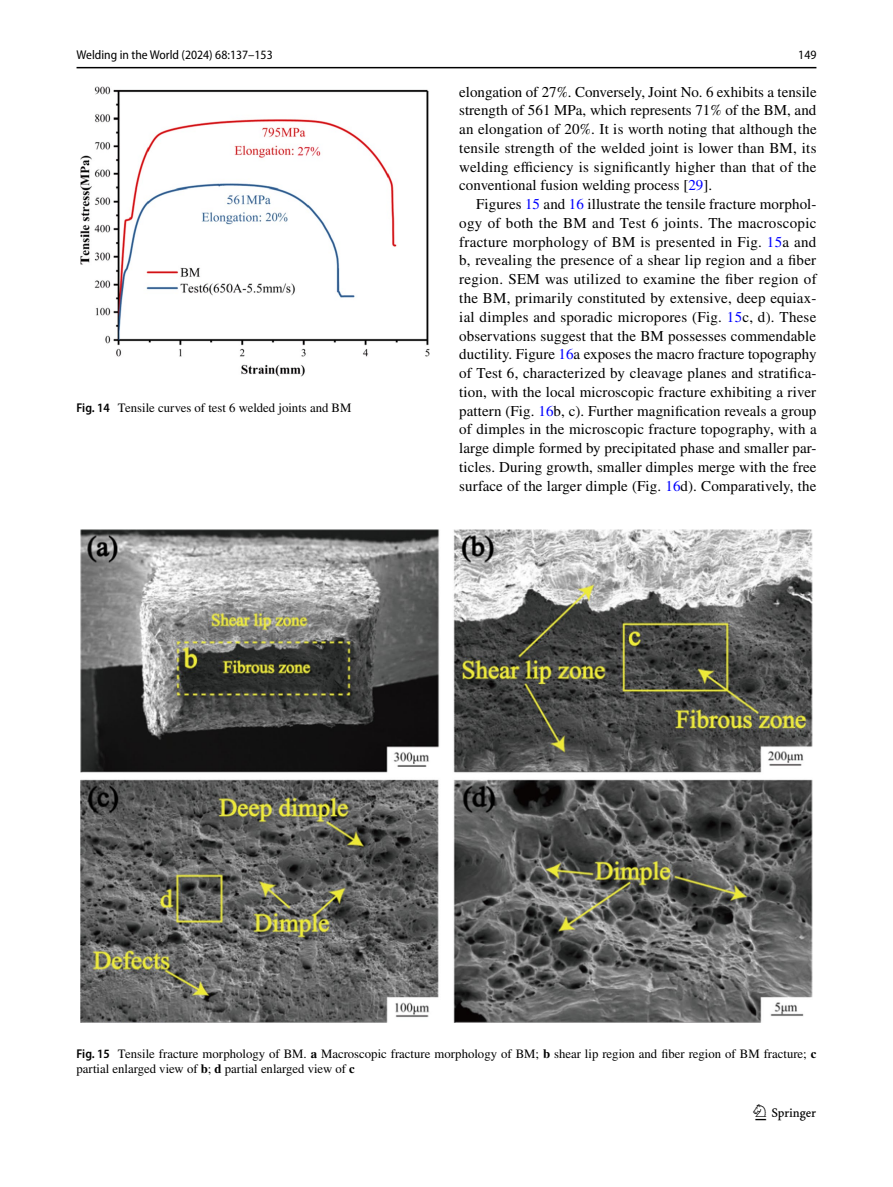
<style>
.page{position:relative;width:893px;height:1187px;background:#fff}
.page>*{position:absolute;margin:0;border:0;box-sizing:border-box;transform-origin:0 0}
.t1{font:22.5px "Springnew Regular 3";color:#000}
.t2{font:15px/18.8px "STIX";letter-spacing:.005em;color:#000;text-align:justify}
.t3{font:12.75px/15px "STIX";color:#000}
.t4{font:semi-condensed 12.75px "Myriad Pro";color:#000}
.s1{font-family:"Myriad Pro";font-weight:600;font-stretch:semi-condensed}
.s2{color:#00f}
.s3{font-weight:700}
</style>
<div class="page">
<hr style="left:77px;top:67px;width:739px;height:1px;background:#000">
<img style="left:81px;top:87px;width:348px;height:290px">
<img style="left:81px;top:529px;width:731px;height:493px">
<p class="t4" style="left:77px;top:48px;width:198px">Welding in the World (2024) 68:137–153</p>
<p class="t4" style="left:798px;top:48px;width:20px">149</p>
<p class="t3" style="left:77px;top:401px;width:276px"><span class="s1">Fig. 14</span> Tensile curves of test 6 welded joints and BM</p>
<p class="t2" style="left:459px;top:83px;width:359px">elongation of 27%. Conversely, Joint No. 6 exhibits a tensile strength of 561 MPa, which represents 71% of the BM, and an elongation of 20%. It is worth noting that although the tensile strength of the welded joint is lower than BM, its welding efficiency is significantly higher than that of the conventional fusion welding process [<span class="s2">29</span>].</p>
<p class="t2" style="left:459px;top:196px;width:359px;text-indent:17px">Figures <span class="s2">15</span> and <span class="s2">16</span> illustrate the tensile fracture morphol&shy;ogy of both the BM and Test 6 joints. The macroscopic fracture morphology of BM is presented in Fig. <span class="s2">15</span>a and b, revealing the presence of a shear lip region and a fiber region. SEM was utilized to examine the fiber region of the BM, primarily constituted by extensive, deep equiax&shy;ial dimples and sporadic micropores (Fig. <span class="s2">15</span>c, d). These observations suggest that the BM possesses commendable ductility. Figure <span class="s2">16</span>a exposes the macro fracture topography of Test 6, characterized by cleavage planes and stratifica&shy;tion, with the local microscopic fracture exhibiting a river pattern (Fig. <span class="s2">16</span>b, c). Further magnification reveals a group of dimples in the microscopic fracture topography, with a large dimple formed by precipitated phase and smaller par&shy;ticles. During growth, smaller dimples merge with the free surface of the larger dimple (Fig. <span class="s2">16</span>d). Comparatively, the</p>
<p class="t3" style="left:77px;top:1046px;width:741px"><span class="s1">Fig. 15</span> Tensile fracture morphology of BM. <span class="s3">a</span> Macroscopic fracture morphology of BM; <span class="s3">b</span> shear lip region and fiber region of BM fracture; <span class="s3">c </span>partial enlarged view of <span class="s3">b</span>; <span class="s3">d</span> partial enlarged view of <span class="s3">c</span></p>
<h1 class="t1" style="left:755px;top:1104px;width:62px">1 3</h1>
</div>
